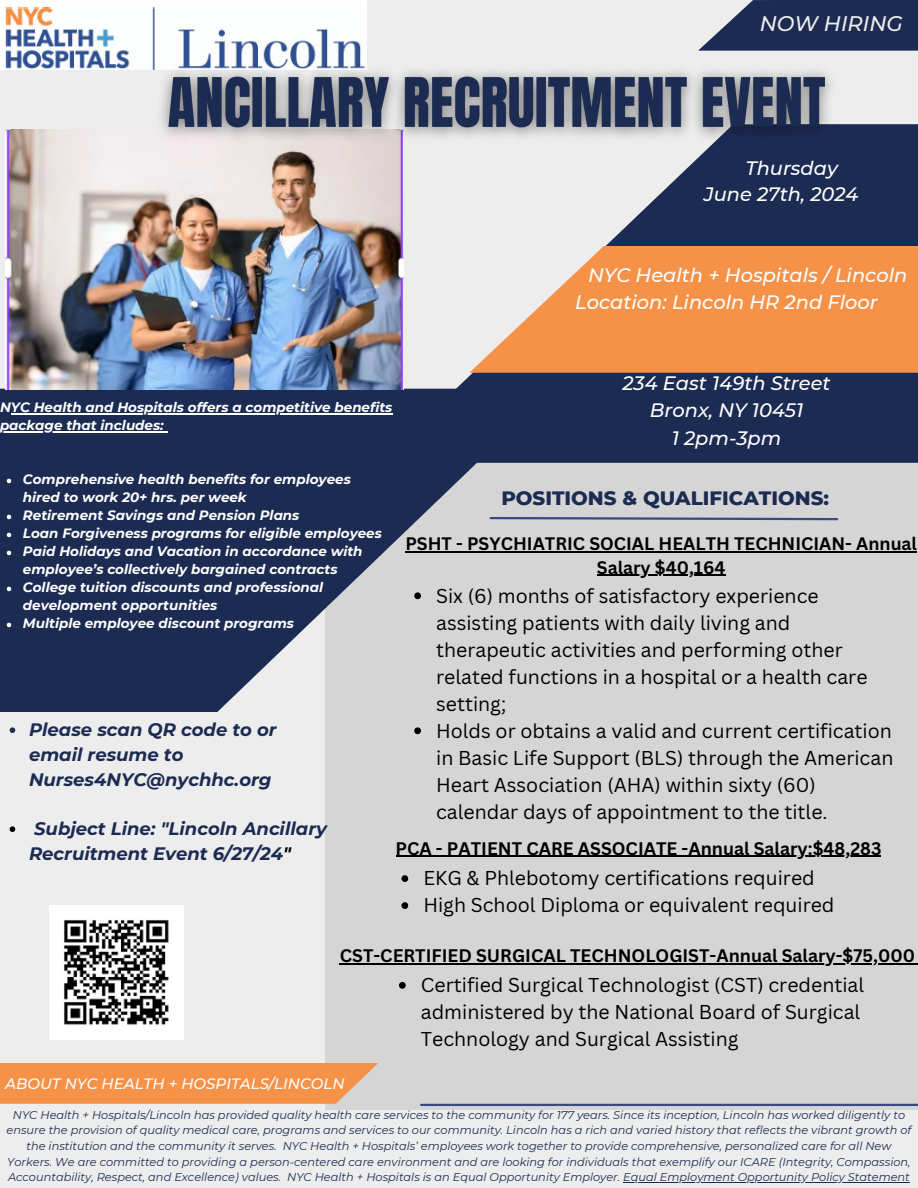
<style>
.page{position:relative;width:918px;height:1188px;background:#ededed}
.page>*{position:absolute;margin:0;border:0;box-sizing:border-box;transform-origin:0 0}
.t1{font:italic 500 21px "Montserrat";color:#ededed}
.t2{font:800 19.8px "Montserrat";color:#1c2b52}
.t3{font:19.5px/27px "Canva Sans";color:#000}
.t4{font:italic 500 19.35px/27.2px "Montserrat";color:#fff}
.t5{font:italic 700 18px/24.8px "Montserrat";color:#1c2b52}
.t6{font:700 17.7px "Canva Sans";color:#000}
.t7{font:700 17.55px "Canva Sans";color:#000}
.t8{font:italic 500 15px "Montserrat";color:#fff}
.t9{font:italic 700 13.5px/18px "Montserrat";color:#fff}
.t10{font:italic 11.4px/15.6px "Montserrat";color:#1c2b52;text-align:center}
.s1{color:#000}
</style>
<div class="page">
<div style="left:326px;top:463px;width:592px;height:647px;background:#d5d5d5"></div>
<svg style="left:0;top:389px;width:554px;height:323px;fill:#1c2b52"></svg>
<svg style="left:378px;top:124px;width:540px;height:339px;fill:#1c2b52"></svg>
<svg style="left:0;top:1063px;width:378px;height:41px;background:#f39550"></svg>
<div style="left:698px;top:0;width:220px;height:51px;background:#1c2b52"></div>
<div style="left:469px;top:246px;width:449px;height:127px;background:#f59248"></div>
<svg style="left:98px;top:905px;width:24px;height:1px"></svg>
<hr style="left:421px;top:1104px;width:497px;height:2px;background:#374b80">
<svg style="left:488px;top:516px;width:351px;height:5px"></svg>
<img style="left:0;top:0;width:367px;height:70px">
<img style="left:49px;top:906px;width:134px;height:133px">
<img style="left:5px;top:129px;width:398px;height:260px">
<img style="left:148px;top:58px;width:699px;height:92px">
<hr style="left:11px;top:413px;width:381px;height:2px;background:#fff">
<hr style="left:0;top:431px;width:164px;height:2px;background:#fff">
<svg style="left:7px;top:479px;width:4px;height:4px"></svg>
<svg style="left:7px;top:515px;width:4px;height:4px"></svg>
<svg style="left:7px;top:533px;width:4px;height:4px"></svg>
<svg style="left:7px;top:551px;width:4px;height:4px"></svg>
<svg style="left:7px;top:587px;width:4px;height:4px"></svg>
<svg style="left:7px;top:623px;width:4px;height:4px"></svg>
<hr style="left:623px;top:1182px;width:287px;height:1px;background:#1c2b52">
<svg style="left:10px;top:727px;width:5px;height:6px"></svg>
<svg style="left:10px;top:826px;width:5px;height:6px"></svg>
<hr style="left:405px;top:551px;width:512px;height:1px;background:#000">
<hr style="left:597px;top:575px;width:129px;height:1px;background:#000">
<svg style="left:414px;top:592px;width:7px;height:7px"></svg>
<svg style="left:414px;top:727px;width:7px;height:7px"></svg>
<hr style="left:396px;top:856px;width:281px;height:1px;background:#000">
<hr style="left:677px;top:856px;width:204px;height:1px;background:#000">
<svg style="left:401px;top:875px;width:7px;height:7px"></svg>
<svg style="left:401px;top:902px;width:7px;height:7px"></svg>
<svg style="left:399px;top:982px;width:7px;height:7px"></svg>
<hr style="left:340px;top:963px;width:575px;height:2px;background:#000">
<h5 class="t1" style="left:760px;top:11px;width:144px">NOW HIRING</h5>
<p class="t4" style="left:704px;top:155px;width:156px;line-height:26.2px;text-indent:42px">Thursday<br>June 27th, 2024</p>
<h3 class="t9" style="left:0;top:398px;width:394px">NYC Health and Hospitals offers a competitive benefits</h3>
<p class="t9" style="left:0;top:416px;width:165px">package that includes:</p>
<p class="t4" style="left:575px;top:261px;width:334px;text-indent:13px">NYC Health + Hospitals / Lincoln<br>Location: Lincoln HR 2nd Floor</p>
<p class="t4" style="left:623px;top:370px;width:210px;text-align:center">234 East 149th Street<br>Bronx, NY 10451<br>1 2pm-3pm</p>
<p class="t9" style="left:23px;top:470px;width:329px">Comprehensive health benefits for employees</p>
<p class="t9" style="left:23px;top:488px;width:360px">hired to work 20+ hrs. per week<br>Retirement Savings and Pension Plans<br>Loan Forgiveness programs for eligible employees</p>
<p class="t9" style="left:23px;top:542px;width:341px">Paid Holidays and Vacation in accordance with employee’s collectively bargained contracts</p>
<p class="t9" style="left:23px;top:578px;width:302px">College tuition discounts and professional development opportunities</p>
<p class="t9" style="left:23px;top:614px;width:273px">Multiple employee discount programs</p>
<p class="t5" style="left:29px;top:718px;width:249px">Please scan QR code to or email resume to<br>Nurses4NYC@nychhc.org</p>
<p class="t5" style="left:29px;top:817px;width:299px">Subject Line: "Lincoln Ancillary<br>Recruitment Event 6/27/24<span class="s1">"</span></p>
<h3 class="t2" style="left:501px;top:486px;width:329px">POSITIONS &amp; QUALIFICATIONS:</h3>
<p class="t7" style="left:405px;top:531px;width:513px">PSHT - PSYCHIATRIC SOCIAL HEALTH TECHNICIAN- Annual</p>
<h6 class="t7" style="left:597px;top:555px;width:130px">Salary $40,164</h6>
<p class="t3" style="left:436px;top:581px;width:433px">Six (6) months of satisfactory experience assisting patients with daily living and therapeutic activities and performing other related functions in a hospital or a health care setting;</p>
<p class="t3" style="left:436px;top:716px;width:459px">Holds or obtains a valid and current certification in Basic Life Support (BLS) through the American Heart Association (AHA) within sixty (60) calendar days of appointment to the title.</p>
<p class="t6" style="left:396px;top:836px;width:487px">PCA - PATIENT CARE ASSOCIATE -Annual Salary:$48,283</p>
<h5 class="t3" style="left:423px;top:864px;width:393px">EKG &amp; Phlebotomy certifications required</h5>
<p class="t3" style="left:423px;top:891px;width:413px">High School Diploma or equivalent required</p>
<h3 class="t6" style="left:340px;top:943px;width:577px">CST-CERTIFIED SURGICAL TECHNOLOGIST-Annual Salary-$75,000</h3>
<p class="t3" style="left:421px;top:971px;width:445px">Certified Surgical Technologist (CST) credential administered by the National Board of Surgical<br>Technology and Surgical Assisting</p>
<p class="t8" style="left:5px;top:1074px;width:341px">ABOUT NYC HEALTH + HOSPITALS/LINCOLN</p>
<p class="t10" style="left:7px;top:1107px;width:906px">NYC Health + Hospitals/Lincoln has provided quality health care services to the community for 177 years. Since its inception, Lincoln has worked diligently to ensure the provision of quality medical care, programs and services to our community. Lincoln has a rich and varied history that reflects the vibrant growth of the institution and the community it serves. NYC Health + Hospitals’ employees work together to provide comprehensive, personalized care for all New Yorkers. We are committed to providing a person-centered care environment and are looking for individuals that exemplify our ICARE (Integrity, Compassion, Accountability, Respect, and Excellence) values. NYC Health + Hospitals is an Equal Opportunity Employer. Equal Employment Opportunity Policy Statement</p>
</div>
